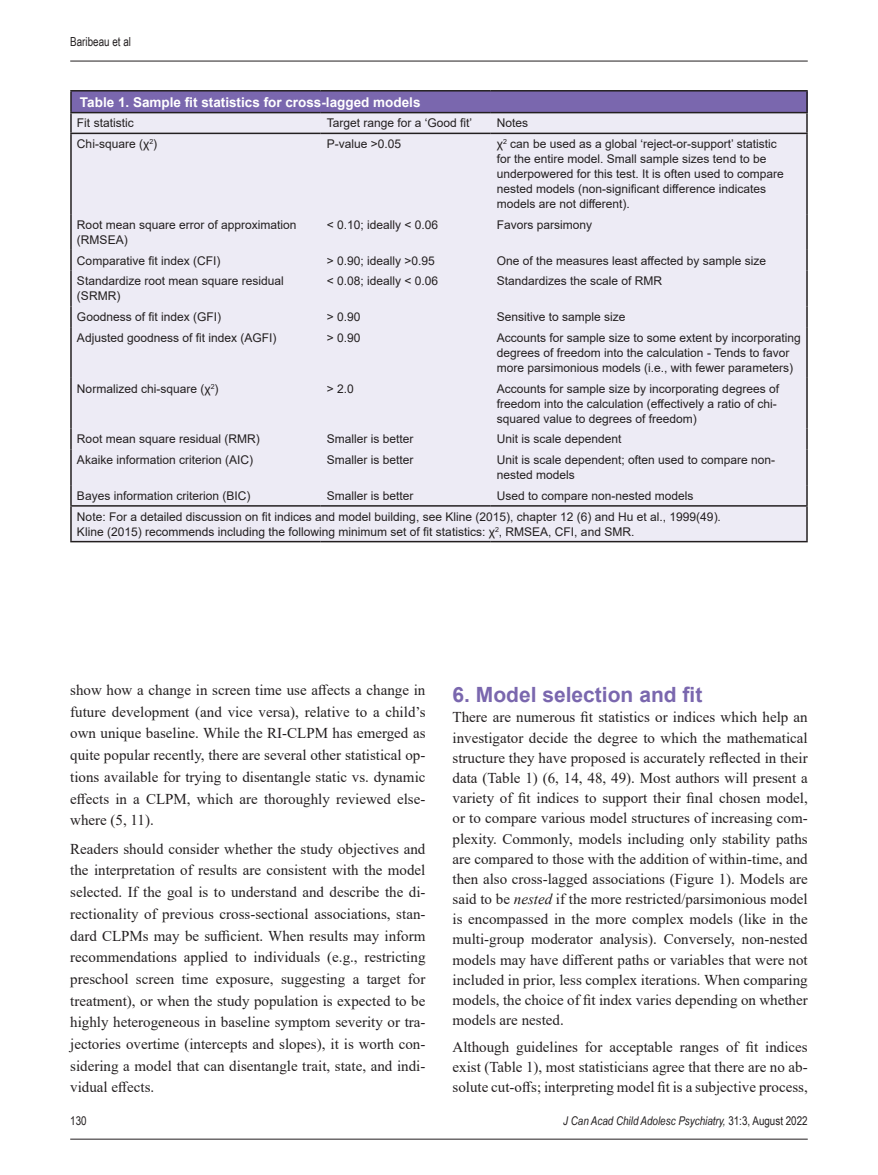
<style>
.page{position:relative;width:878px;height:1175px;background:#fff}
.page>*{position:absolute;margin:0;border:0;box-sizing:border-box;transform-origin:0 0}
.Heading_Level_1{font:700 21px "Arial";color:#7a67ae}
.Body_text{font:15px/21.8px "Times New Roman";color:#231f20;text-align:justify}
.Table_text_head{font:700 13.5px "Arial";color:#fff}
.t1{font:12.45px "Arial Narrow";color:#231f20;scale:.96 1}
.Table_text{font:12px/15px "Arial";color:#231f20}
.t2{font:italic 12px "Arial Narrow";color:#231f20}
.t3{font:12px "Arial Narrow";color:#231f20}
.s1{font-style:italic}
.s2{font-style:normal}
</style>
<div class="page">
<hr style="left:70px;top:61px;width:737px;height:1px;background:#231f20">
<hr style="left:70px;top:1138px;width:737px;height:1px;background:#231f20">
<div style="left:71px;top:91px;width:736px;height:22px;background:#7a67ae"></div>
<div style="left:72px;top:113px;width:734px;height:428px;background:#edebf5"></div>
<hr style="left:70px;top:90px;width:251px;height:2px;background:#231f20">
<hr style="left:70px;top:92px;width:2px;height:20px;background:#231f20">
<hr style="left:321px;top:90px;width:169px;height:2px;background:#231f20">
<hr style="left:490px;top:90px;width:317px;height:2px;background:#231f20">
<hr style="left:70px;top:113px;width:2px;height:20px;background:#231f20">
<svg style="left:806px;top:92px;width:1px;height:41px"></svg>
<hr style="left:70px;top:134px;width:2px;height:80px;background:#231f20">
<hr style="left:806px;top:134px;width:1px;height:80px;background:#231f20">
<hr style="left:70px;top:214px;width:2px;height:36px;background:#231f20">
<hr style="left:806px;top:214px;width:1px;height:36px;background:#231f20">
<hr style="left:70px;top:250px;width:2px;height:21px;background:#231f20">
<svg style="left:806px;top:250px;width:1px;height:21px"></svg>
<hr style="left:70px;top:271px;width:2px;height:35px;background:#231f20">
<hr style="left:806px;top:271px;width:1px;height:35px;background:#231f20">
<hr style="left:70px;top:306px;width:2px;height:21px;background:#231f20">
<svg style="left:806px;top:306px;width:1px;height:21px"></svg>
<hr style="left:70px;top:327px;width:2px;height:51px;background:#231f20">
<hr style="left:806px;top:327px;width:1px;height:51px;background:#231f20">
<hr style="left:70px;top:378px;width:2px;height:50px;background:#231f20">
<hr style="left:806px;top:378px;width:1px;height:50px;background:#231f20">
<hr style="left:70px;top:428px;width:2px;height:21px;background:#231f20">
<svg style="left:806px;top:428px;width:1px;height:21px"></svg>
<hr style="left:70px;top:449px;width:2px;height:36px;background:#231f20">
<hr style="left:806px;top:449px;width:1px;height:36px;background:#231f20">
<hr style="left:70px;top:485px;width:2px;height:20px;background:#231f20">
<svg style="left:806px;top:485px;width:1px;height:20px"></svg>
<hr style="left:70px;top:506px;width:2px;height:35px;background:#231f20">
<hr style="left:806px;top:506px;width:1px;height:35px;background:#231f20">
<hr style="left:70px;top:541px;width:251px;height:1px;background:#231f20">
<hr style="left:321px;top:541px;width:169px;height:1px;background:#231f20">
<hr style="left:490px;top:541px;width:317px;height:1px;background:#231f20">
<hr style="left:70px;top:505px;width:251px;height:1px;background:#231f20">
<hr style="left:321px;top:505px;width:169px;height:1px;background:#231f20">
<hr style="left:490px;top:505px;width:317px;height:1px;background:#231f20">
<hr style="left:70px;top:112px;width:251px;height:1px;background:#231f20">
<hr style="left:321px;top:112px;width:169px;height:1px;background:#231f20">
<hr style="left:490px;top:112px;width:317px;height:1px;background:#231f20">
<hr style="left:70px;top:133px;width:251px;height:1px;background:#231f20">
<hr style="left:321px;top:133px;width:169px;height:1px;background:#231f20">
<hr style="left:490px;top:133px;width:317px;height:1px;background:#231f20">
<p class="t1" style="left:70px;top:32px;width:65px">Baribeau et al</p>
<p class="Table_text_head" style="left:80px;top:92px;width:342px">Table 1. Sample fit statistics for cross-lagged models</p>
<p class="Table_text" style="left:77px;top:116px;width:58px">Fit statistic</p>
<p class="Table_text" style="left:327px;top:116px;width:147px">Target range for a ‘Good fit’</p>
<p class="Table_text" style="left:496px;top:116px;width:33px">Notes</p>
<p class="Table_text" style="left:77px;top:136px;width:82px">Chi-square (χ<sup>2</sup>)</p>
<p class="Table_text" style="left:327px;top:136px;width:76px">P-value &gt;0.05</p>
<p class="Table_text" style="left:496px;top:136px;width:288px">χ<sup>2</sup> can be used as a global ‘reject-or-support’ statistic for the entire model. Small sample sizes tend to be underpowered for this test. It is often used to compare nested models (non-significant difference indicates models are not different).</p>
<p class="Table_text" style="left:77px;top:217px;width:221px">Root mean square error of approximation (RMSEA)</p>
<p class="Table_text" style="left:327px;top:217px;width:113px">&lt; 0.10; ideally &lt; 0.06</p>
<p class="Table_text" style="left:496px;top:217px;width:97px">Favors parsimony</p>
<p class="Table_text" style="left:77px;top:253px;width:145px">Comparative fit index (CFI)</p>
<p class="Table_text" style="left:327px;top:253px;width:110px">&gt; 0.90; ideally &gt;0.95</p>
<p class="Table_text" style="left:496px;top:253px;width:271px">One of the measures least affected by sample size</p>
<p class="Table_text" style="left:77px;top:273px;width:208px">Standardize root mean square residual (SRMR)</p>
<p class="Table_text" style="left:327px;top:273px;width:113px">&lt; 0.08; ideally &lt; 0.06</p>
<p class="Table_text" style="left:496px;top:273px;width:167px">Standardizes the scale of RMR</p>
<p class="Table_text" style="left:77px;top:309px;width:146px">Goodness of fit index (GFI)</p>
<p class="Table_text" style="left:327px;top:309px;width:35px">&gt; 0.90</p>
<p class="Table_text" style="left:496px;top:309px;width:130px">Sensitive to sample size</p>
<p class="Table_text" style="left:77px;top:330px;width:201px">Adjusted goodness of fit index (AGFI)</p>
<p class="Table_text" style="left:327px;top:330px;width:35px">&gt; 0.90</p>
<p class="Table_text" style="left:496px;top:330px;width:306px">Accounts for sample size to some extent by incorporating degrees of freedom into the calculation - Tends to favor more parsimonious models (i.e., with fewer parameters)</p>
<p class="Table_text" style="left:77px;top:381px;width:143px">Normalized chi-square (χ<sup>2</sup>)</p>
<p class="Table_text" style="left:327px;top:381px;width:29px">&gt; 2.0</p>
<p class="Table_text" style="left:496px;top:381px;width:284px">Accounts for sample size by incorporating degrees of freedom into the calculation (effectively a ratio of chi&shy;squared value to degrees of freedom)</p>
<p class="Table_text" style="left:77px;top:431px;width:184px">Root mean square residual (RMR)</p>
<p class="Table_text" style="left:327px;top:431px;width:88px">Smaller is better</p>
<p class="Table_text" style="left:496px;top:431px;width:126px">Unit is scale dependent</p>
<p class="Table_text" style="left:77px;top:452px;width:178px">Akaike information criterion (AIC)</p>
<p class="Table_text" style="left:327px;top:452px;width:88px">Smaller is better</p>
<p class="Table_text" style="left:496px;top:452px;width:280px">Unit is scale dependent; often used to compare non&shy;nested models</p>
<p class="Table_text" style="left:77px;top:488px;width:175px">Bayes information criterion (BIC)</p>
<p class="Table_text" style="left:327px;top:488px;width:88px">Smaller is better</p>
<p class="Table_text" style="left:496px;top:488px;width:198px">Used to compare non-nested models</p>
<p class="Table_text" style="left:77px;top:509px;width:645px">Note: For a detailed discussion on fit indices and model building, see Kline (2015), chapter 12 (6) and Hu et al., 1999(49).<br>Kline (2015) recommends including the following minimum set of fit statistics: χ<sup>2</sup>, RMSEA, CFI, and SMR.</p>
<p class="Body_text" style="left:70px;top:678px;width:357px">show how a change in screen time use affects a change in future development (and vice versa), relative to a child’s own unique baseline. While the RI-CLPM has emerged as quite popular recently, there are several other statistical op&shy;tions available for trying to disentangle static vs. dynamic effects in a CLPM, which are thoroughly reviewed else&shy;where (5, 11).</p>
<p class="Body_text" style="left:70px;top:837px;width:357px">Readers should consider whether the study objectives and the interpretation of results are consistent with the model selected. If the goal is to understand and describe the di&shy;rectionality of previous cross-sectional associations, stan&shy;dard CLPMs may be sufficient. When results may inform recommendations applied to individuals (e.g., restricting preschool screen time exposure, suggesting a target for treatment), or when the study population is expected to be highly heterogeneous in baseline symptom severity or tra&shy;jectories overtime (intercepts and slopes), it is worth con&shy;sidering a model that can disentangle trait, state, and indi&shy;vidual effects.</p>
<p class="t3" style="left:70px;top:1112px;width:18px">130</p>
<p class="Heading_Level_1" style="left:452px;top:680px;width:251px">6. Model selection and fit</p>
<p class="Body_text" style="left:452px;top:707px;width:357px;line-height:20.1px">There are numerous fit statistics or indices which help an investigator decide the degree to which the mathematical structure they have proposed is accurately reflected in their data (Table 1) (6, 14, 48, 49). Most authors will present a variety of fit indices to support their final chosen model, or to compare various model structures of increasing com&shy;plexity. Commonly, models including only stability paths are compared to those with the addition of within-time, and then also cross-lagged associations (Figure 1). Models are said to be <span class="s1">nested</span> if the more restricted/parsimonious model is encompassed in the more complex models (like in the multi-group moderator analysis). Conversely, non-nested models may have different paths or variables that were not included in prior, less complex iterations. When comparing models, the choice of fit index varies depending on whether models are nested.</p>
<p class="Body_text" style="left:452px;top:1036px;width:357px;line-height:20.1px">Although guidelines for acceptable ranges of fit indices exist (Table 1), most statisticians agree that there are no ab&shy;solute cut-offs; interpreting model fit is a subjective process,</p>
<p class="t2" style="left:563px;top:1112px;width:246px">J Can Acad Child Adolesc Psychiatry, <span class="s2">31:3, August 2022</span></p>
</div>
